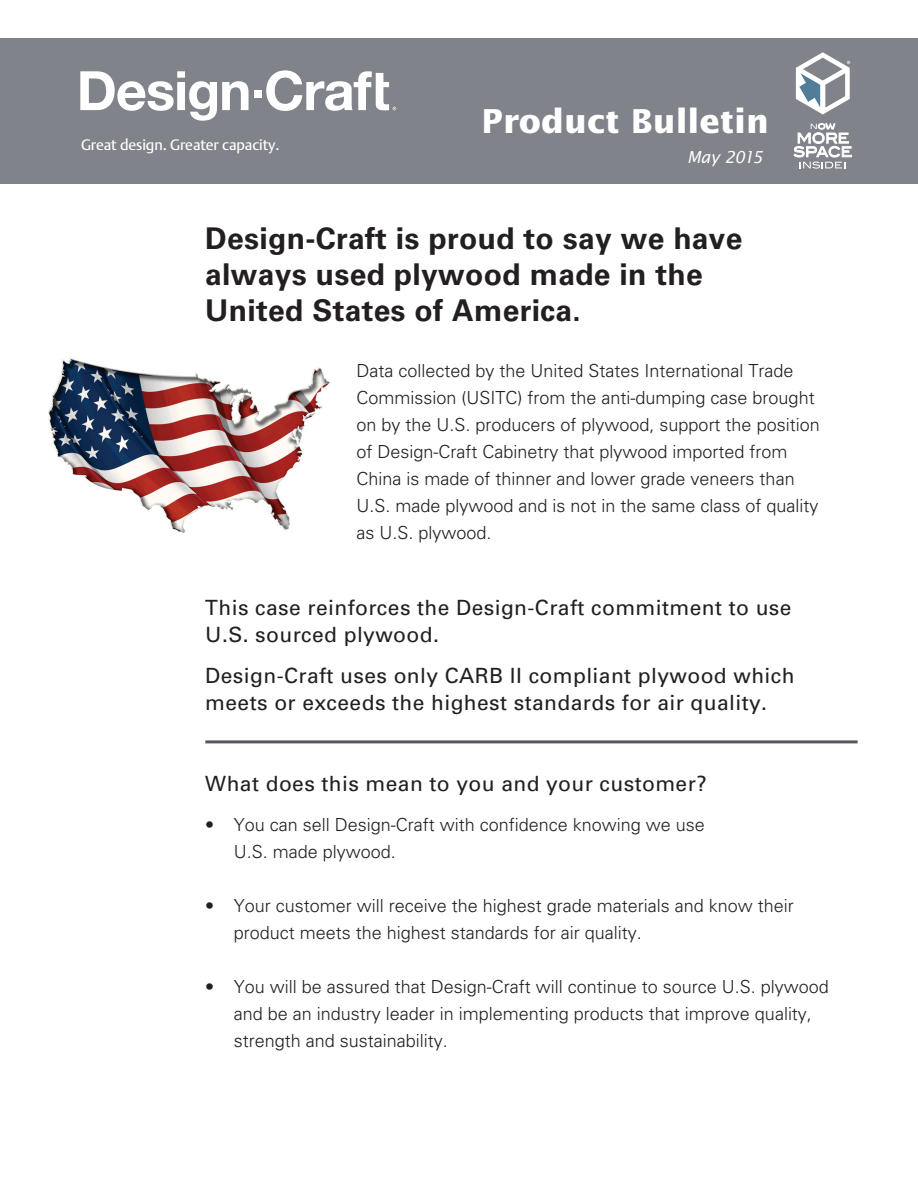
<style>
.page{position:relative;width:918px;height:1188px;background:#fff}
.page>*{position:absolute;margin:0;border:0;box-sizing:border-box;transform-origin:0 0}
.t1{font:700 33px "Lucida Sans";color:#fff}
.t2{font:700 30px/36px "Univers";letter-spacing:.01em;color:#231f20}
.t3{font:21px/27px "Univers";letter-spacing:.02em;color:#231f20}
.t4{font:300 18px/27px "Univers";color:#231f20}
.t5{font:italic 16.5px "Lucida Sans";letter-spacing:-.03em;color:#fff}
.t6{font:15px "DTL Argo TPRO";letter-spacing:-.01em;color:#fff}
</style>
<div class="page">
<img style="left:48px;top:359px;width:281px;height:174px">
<hr style="left:205px;top:740px;width:653px;height:3px;background:#535860">
<div style="left:0;top:39px;width:918px;height:145px;background:#80838a"></div>
<svg style="left:80px;top:71px;width:169px;height:50px"></svg>
<div style="left:254px;top:91px;width:7px;height:7px;background:#fff"></div>
<svg style="left:266px;top:70px;width:130px;height:41px"></svg>
<svg style="left:794px;top:123px;width:58px;height:46px"></svg>
<svg style="left:796px;top:52px;width:54px;height:62px"></svg>
<p class="t6" style="left:81px;top:136px;width:200px">Great design. Greater capacity.</p>
<p class="t1" style="left:481px;top:102px;width:289px">Product Bulletin</p>
<p class="t5" style="left:687px;top:147px;width:77px">May 2015</p>
<p class="t2" style="left:205px;top:221px;width:539px">Design-Craft is proud to say we have always used plywood made in the<br>United States of America.</p>
<p class="t4" style="left:357px;top:357px;width:465px">Data collected by the United States International Trade Commission (USITC) from the anti-dumping case brought on by the U.S. producers of plywood, support the position of Design-Craft Cabinetry that plywood imported from China is made of thinner and lower grade veneers than U.S. made plywood and is not in the same class of quality as U.S. plywood.</p>
<p class="t3" style="left:205px;top:594px;width:588px">This case reinforces the Design-Craft commitment to use<br>U.S. sourced plywood.</p>
<p class="t3" style="left:205px;top:661px;width:591px">Design-Craft uses only CARB II compliant plywood which meets or exceeds the highest standards for air quality.</p>
<p class="t3" style="left:205px;top:769px;width:503px">What does this mean to you and your customer?</p>
<p class="t4" style="left:234px;top:811px;width:473px;text-indent:-28px">• You can sell Design-Craft with confidence knowing we use<br>U.S. made plywood.</p>
<p class="t4" style="left:234px;top:892px;width:562px;text-indent:-28px">• Your customer will receive the highest grade materials and know their product meets the highest standards for air quality.</p>
<p class="t4" style="left:234px;top:973px;width:597px;text-indent:-28px">• You will be assured that Design-Craft will continue to source U.S. plywood and be an industry leader in implementing products that improve quality, strength and sustainability.</p>
</div>
